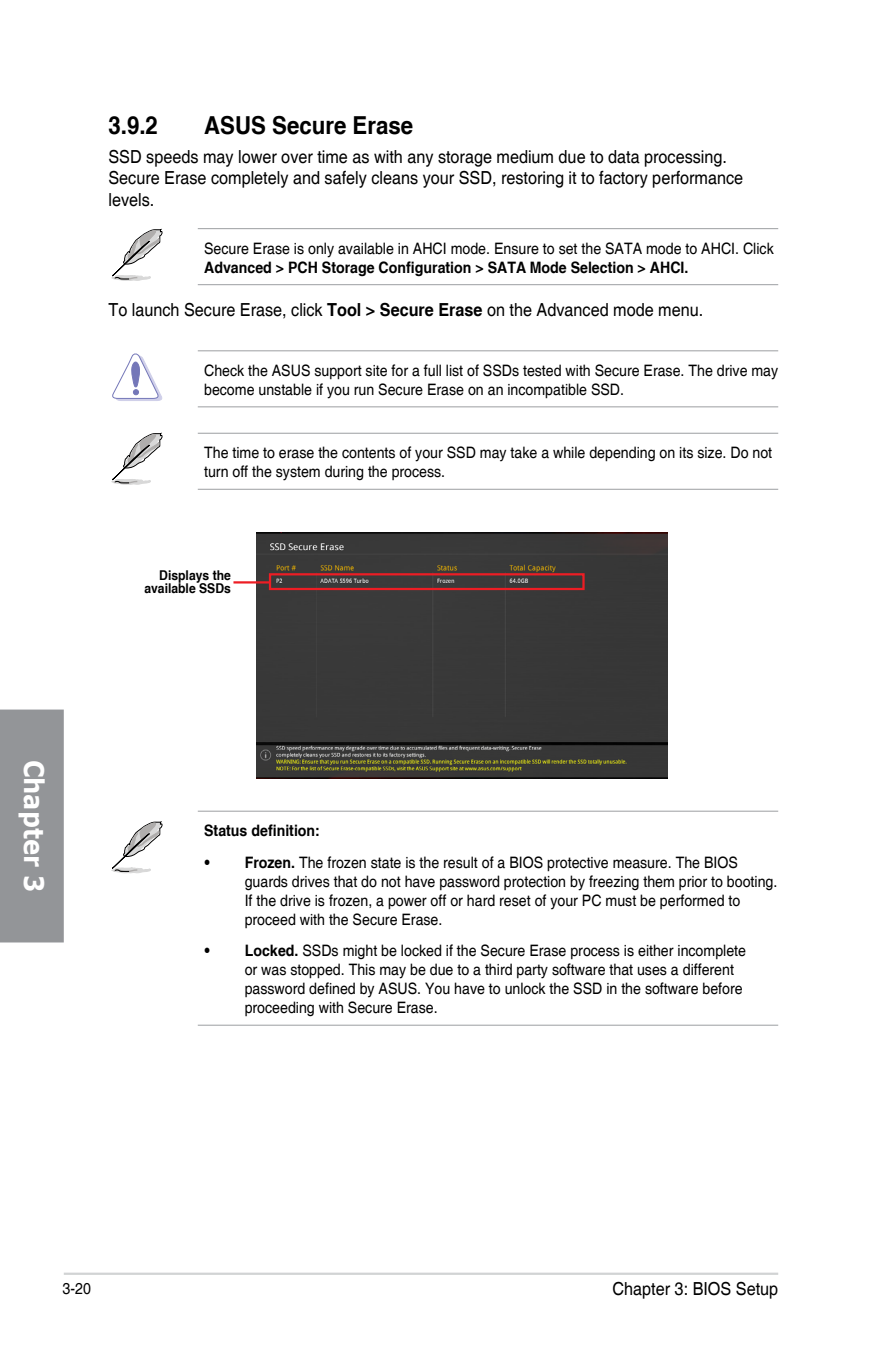
<style>
.page{position:relative;width:893px;height:1346px;background:#fff}
.page>*{position:absolute;margin:0;border:0;box-sizing:border-box;transform-origin:0 0}
.t1{font:700 27px "Verdana";color:#fff;scale:.9 1}
.t2{font:700 24.75px "Helvetica cyr";color:#000;scale:.9 1}
.t3{font:18px/21.6px "Helvetica";color:#000;scale:.9 1}
.t4{font:15.75px/18.9px "Helvetica";color:#000;scale:.9 1}
.t5{font:700 15.75px "Helvetica cyr";color:#000;scale:.9 1}
.t6{font:700 13.5px/13.5px "Helvetica cyr";color:#000;text-align:right;scale:.9 1}
.s1{font-family:"Helvetica cyr";font-weight:700}
</style>
<div class="page">
<hr style="left:64px;top:1272px;width:714px;height:3px;background:#d1d3d4">
<div style="left:0;top:709px;width:64px;height:233px;background:#939598"></div>
<hr style="left:198px;top:228px;width:580px;height:1px;background:#a7a9ac">
<hr style="left:198px;top:284px;width:580px;height:1px;background:#a7a9ac">
<svg style="left:111px;top:228px;width:52px;height:53px"></svg>
<hr style="left:198px;top:350px;width:580px;height:1px;background:#a7a9ac">
<hr style="left:198px;top:406px;width:580px;height:1px;background:#a7a9ac">
<hr style="left:198px;top:433px;width:580px;height:1px;background:#a7a9ac">
<hr style="left:198px;top:489px;width:580px;height:1px;background:#a7a9ac">
<svg style="left:112px;top:353px;width:51px;height:48px"></svg>
<svg style="left:111px;top:432px;width:52px;height:53px"></svg>
<hr style="left:198px;top:810px;width:580px;height:2px;background:#a7a9ac">
<hr style="left:198px;top:1024px;width:580px;height:2px;background:#a7a9ac">
<svg style="left:111px;top:821px;width:52px;height:53px"></svg>
<img style="left:257px;top:532px;width:410px;height:246px">
<div style="left:269px;top:573px;width:316px;height:17px;border:2px solid #ed1d24"></div>
<hr style="left:233px;top:581px;width:37px;height:2px;background:#ed1d24">
<h2 class="t2" style="left:108px;top:111px;width:57px">3.9.2</h2>
<h2 class="t2" style="left:204px;top:111px;width:234px">ASUS Secure Erase</h2>
<p class="t3" style="left:108px;top:146px;width:707px">SSD speeds may lower over time as with any storage medium due to data processing.<br>Secure Erase completely and safely cleans your SSD, restoring it to factory performance levels.</p>
<p class="t4" style="left:204px;top:239px;width:634px">Secure Erase is only available in AHCI mode. Ensure to set the SATA mode to AHCI. Click</p>
<p class="t5" style="left:204px;top:258px;width:540px">Advanced &gt; PCH Storage Configuration &gt; SATA Mode Selection &gt; AHCI.</p>
<p class="t3" style="left:108px;top:300px;width:662px">To launch Secure Erase, click <span class="s1">Tool &gt; Secure Erase</span> on the Advanced mode menu.</p>
<p class="t4" style="left:204px;top:361px;width:639px">Check the ASUS support site for a full list of SSDs tested with Secure Erase. The drive may become unstable if you run Secure Erase on an incompatible SSD.</p>
<p class="t4" style="left:204px;top:444px;width:633px">The time to erase the contents of your SSD may take a while depending on its size. Do not turn off the system during the process.</p>
<p class="t6" style="left:144px;top:568px;width:98px">Displays the available SSDs</p>
<h1 class="t1" style="left:53px;top:759px;width:149px;rotate:90deg">Chapter 3</h1>
<p class="t5" style="left:204px;top:822px;width:130px">Status definition:</p>
<p class="t4" style="left:245px;top:853px;width:593px;text-indent:-40px"><span class="s1">• Frozen.</span> The frozen state is the result of a BIOS protective measure. The BIOS guards drives that do not have password protection by freezing them prior to booting.<br>If the drive is frozen, a power off or hard reset of your PC must be performed to proceed with the Secure Erase.</p>
<p class="t4" style="left:245px;top:942px;width:559px;text-indent:-40px"><span class="s1">• Locked.</span> SSDs might be locked if the Secure Erase process is either incomplete or was stopped. This may be due to a third party software that uses a different password defined by ASUS. You have to unlock the SSD in the software before proceeding with Secure Erase.</p>
<p class="t4" style="left:63px;top:1279px;width:33px">3-20</p>
<p class="t3" style="left:612px;top:1279px;width:186px">Chapter 3: BIOS Setup</p>
</div>
